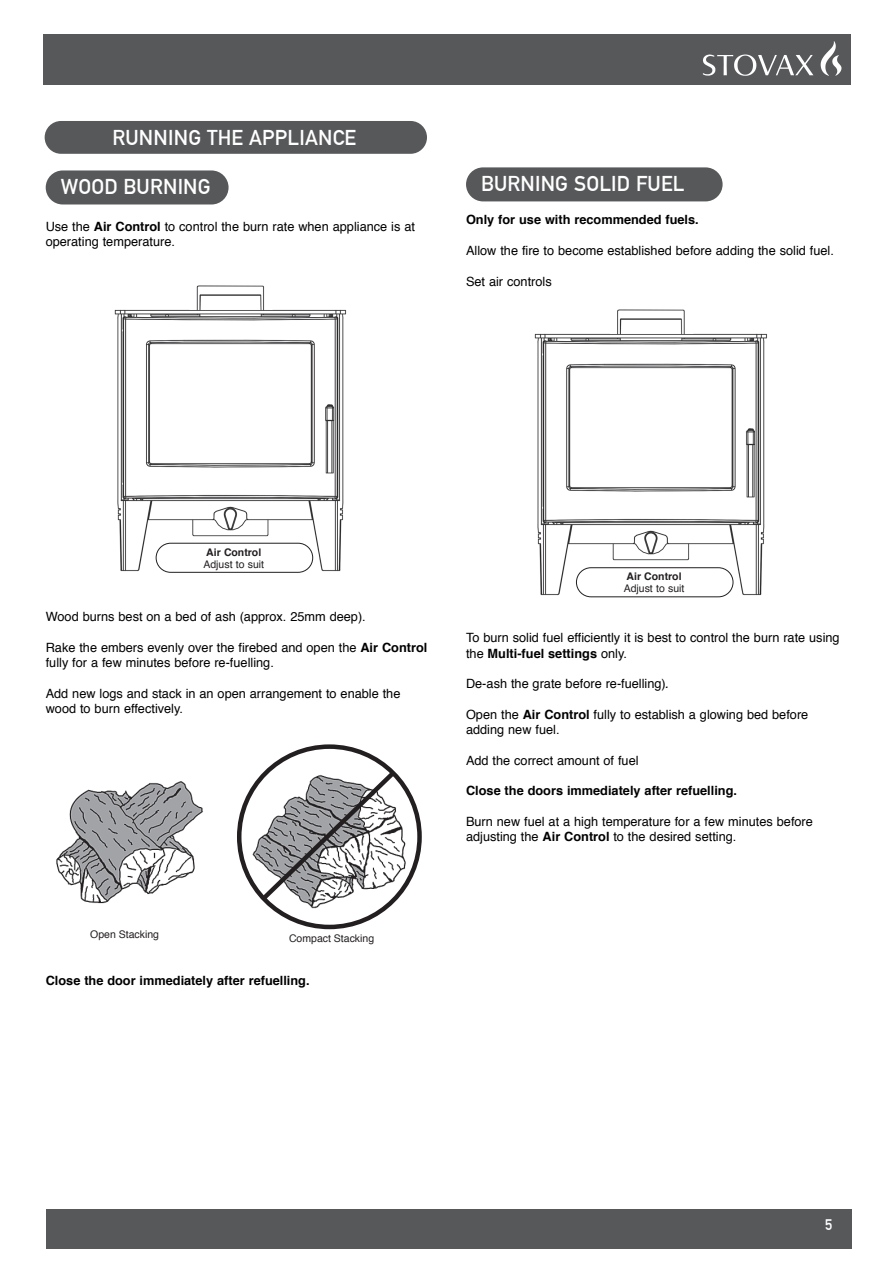
<style>
.page{position:relative;width:893px;height:1263px;background:#fff}
.page>*{position:absolute;margin:0;border:0;box-sizing:border-box;transform-origin:0 0}
.t1{font:700 21px "DIN Alternate";letter-spacing:.01em;color:#fff}
.t2{font:700 15px "DIN Alternate";color:#fff}
.t3{font:12.75px/15.3px "Helvetica";color:#000}
.t4{font:700 12.75px "Helvetica";color:#000}
.t5{font:10.5px "Helvetica";color:#231f20}
.t6{font:700 10.5px "Helvetica";color:#231f20}
.s1{font-weight:700}
.s2{font-family:"Helvetica Neue";font-style:italic}
</style>
<div class="page">
<div style="left:43px;top:35px;width:807px;height:50px;background:#57585a"></div>
<div style="left:46px;top:1209px;width:805px;height:39px;background:#57585a"></div>
<img style="left:821px;top:41px;width:13px;height:35px">
<div style="left:46px;top:170px;width:183px;height:34px;background:#57585a;border-radius:17px"></div>
<img style="left:114px;top:285px;width:233px;height:288px">
<div style="left:156px;top:543px;width:157px;height:30px;border:1px solid #231f20;border-radius:15px"></div>
<img style="left:56px;top:777px;width:352px;height:134px">
<div style="left:237px;top:744px;width:185px;height:185px;border:4px solid #231f20;border-radius:50%"></div>
<svg style="left:257px;top:766px;width:143px;height:139px"></svg>
<div style="left:45px;top:121px;width:382px;height:33px;background:#57585a;border-radius:16px"></div>
<div style="left:466px;top:167px;width:257px;height:34px;background:#57585a;border-radius:17px"></div>
<img style="left:534px;top:309px;width:233px;height:289px">
<div style="left:576px;top:567px;width:157px;height:30px;border:1px solid #231f20;border-radius:15px"></div>
<h1 class="t1" style="left:113px;top:121px;width:245px">RUNNING THE APPLIANCE</h1>
<h1 class="t1" style="left:61px;top:171px;width:151px">WOOD BURNING</h1>
<p class="t3" style="left:46px;top:219px;width:371px">Use the <span class="s1">Air Control</span> to control the burn rate when appliance is at operating temperature.</p>
<h1 class="t1" style="left:481px;top:168px;width:205px">BURNING SOLID FUEL</h1>
<p class="t4" style="left:466px;top:210px;width:234px">Only for use with recommended fuels.</p>
<p class="t3" style="left:466px;top:243px;width:369px">Allow the fire to become established before adding the solid fuel.</p>
<p class="t3" style="left:466px;top:274px;width:87px">Set air controls</p>
<p class="t6" style="left:206px;top:543px;width:57px">Air Control</p>
<p class="t5" style="left:203px;top:556px;width:62px">Adjust to suit</p>
<p class="t3" style="left:46px;top:609px;width:322px">Wood burns best on a bed of ash (approx. 25mm deep).</p>
<p class="t3" style="left:46px;top:640px;width:383px">Rake the embers evenly over the firebed and open the <span class="s1">Air Control </span>fully for a few minutes before re-fuelling.</p>
<p class="t3" style="left:46px;top:686px;width:356px">Add new logs and stack in an open arrangement to enable the wood to burn effectively.</p>
<p class="t5" style="left:90px;top:926px;width:70px">Open Stacking</p>
<p class="t5" style="left:289px;top:930px;width:87px">Compact Stacking</p>
<p class="t4" style="left:46px;top:971px;width:265px">Close the door immediately after refuelling.</p>
<p class="t6" style="left:626px;top:568px;width:57px">Air Control</p>
<p class="t5" style="left:624px;top:580px;width:62px">Adjust to suit</p>
<p class="t3" style="left:466px;top:631px;width:375px">To burn solid fuel efficiently it is best to control the burn rate using the <span class="s1">Multi-fuel settings</span> only.</p>
<p class="t3" style="left:466px;top:676px;width:205px">De-ash the grate before re-fuelling)<span class="s2">.</span></p>
<p class="t3" style="left:466px;top:707px;width:344px">Open the <span class="s1">Air Control</span> fully to establish a glowing bed before adding new fuel.</p>
<p class="t3" style="left:466px;top:753px;width:174px">Add the correct amount of fuel</p>
<p class="t4" style="left:466px;top:781px;width:273px">Close the doors immediately after refuelling.</p>
<p class="t3" style="left:466px;top:814px;width:348px">Burn new fuel at a high temperature for a few minutes before adjusting the <span class="s1">Air Control</span> to the desired setting.</p>
<p class="t2" style="left:825px;top:1213px;width:9px">5</p>
</div>
